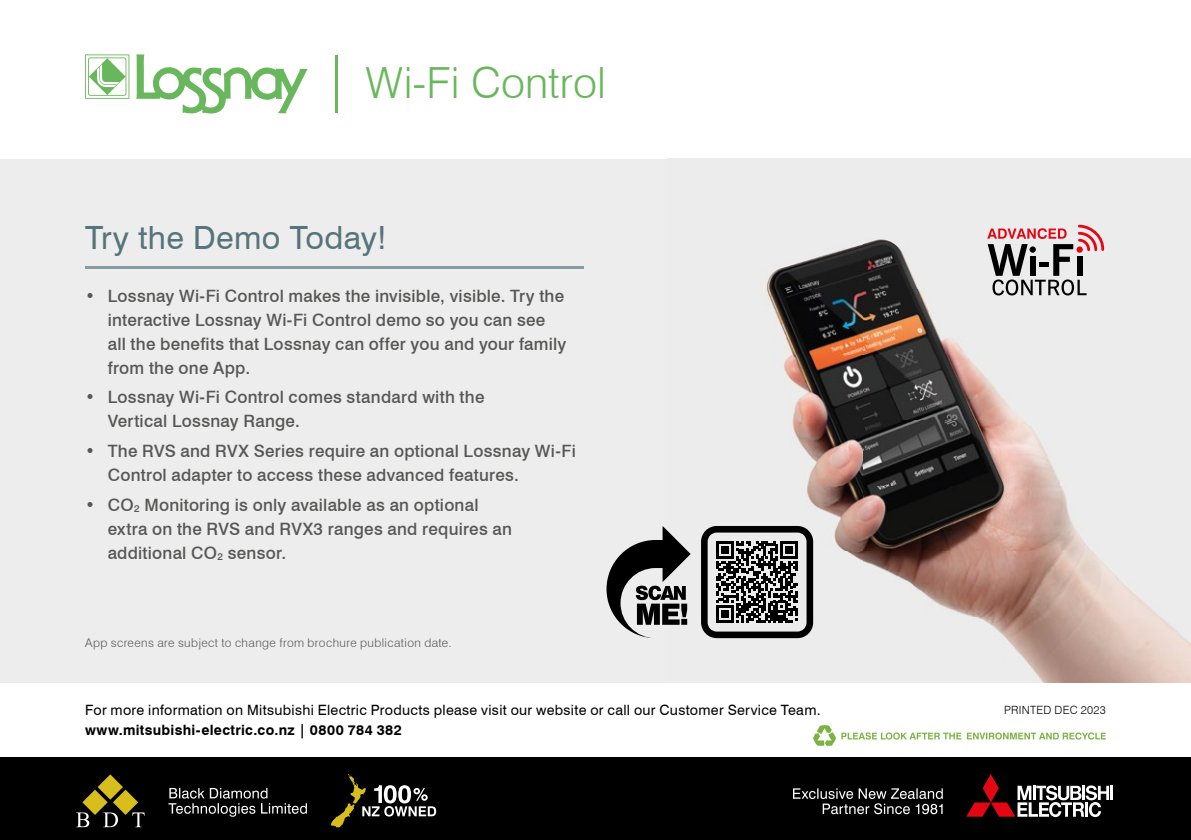
<style>
.page{position:relative;width:1191px;height:840px;background:#fff}
.page>*{position:absolute;margin:0;border:0;box-sizing:border-box;transform-origin:0 0}
.t1{font:300 43px "Swiss 721 BT";color:#69b75c}
.t2{font:32px "Swiss 721 BT";letter-spacing:.005em;color:#56747b}
.t3{font:500 17px/24px "Swiss 721 BT";letter-spacing:.015em;color:#575756}
.t4{font:14.2px "Swiss 721 BT";letter-spacing:.02em;color:#000}
.t5{font:700 14.2px "Swiss 721 BT";letter-spacing:.02em;color:#000}
.t6{font:300 12px "Swiss 721 BT";letter-spacing:.035em;color:#575756}
.t7{font:300 11.4px "Swiss 721 BT";letter-spacing:.025em;color:#000}
</style>
<div class="page">
<div style="left:0;top:159px;width:1191px;height:523px;background:#ededed"></div>
<img style="left:667px;top:158px;width:524px;height:524px">
<div style="left:0;top:757px;width:1191px;height:82px;background:#000"></div>
<svg style="left:76px;top:774px;width:69px;height:52px"></svg>
<svg style="left:331px;top:774px;width:105px;height:53px"></svg>
<svg style="left:168px;top:788px;width:139px;height:28px"></svg>
<svg style="left:967px;top:774px;width:142px;height:42px"></svg>
<hr style="left:1110px;top:785px;width:3px;height:14px;background:#fff">
<svg style="left:793px;top:788px;width:149px;height:25px"></svg>
<svg style="left:967px;top:732px;width:139px;height:7px"></svg>
<svg style="left:813px;top:725px;width:148px;height:21px"></svg>
<hr style="left:85px;top:266px;width:498px;height:2px;background:#859da3">
<svg style="left:85px;top:54px;width:44px;height:45px"></svg>
<svg style="left:136px;top:54px;width:172px;height:59px"></svg>
<hr style="left:336px;top:55px;width:2px;height:58px;background:#69b75c">
<svg style="left:701px;top:525px;width:112px;height:112px"></svg>
<svg style="left:606px;top:525px;width:84px;height:112px"></svg>
<svg style="left:987px;top:225px;width:117px;height:70px"></svg>
<h1 class="t1" style="left:366px;top:57px;width:241px">Wi-Fi Control</h1>
<h2 class="t2" style="left:85px;top:218px;width:303px">Try the Demo Today!</h2>
<p class="t3" style="left:108px;top:283px;width:460px;text-indent:-23px">• Lossnay Wi-Fi Control makes the invisible, visible. Try the interactive Lossnay Wi-Fi Control demo so you can see all the benefits that Lossnay can offer you and your family from the one App.</p>
<p class="t3" style="left:108px;top:385px;width:378px;text-indent:-23px">• Lossnay Wi-Fi Control comes standard with the<br>Vertical Lossnay Range.</p>
<p class="t3" style="left:108px;top:438px;width:470px;text-indent:-23px">• The RVS and RVX Series require an optional Lossnay Wi-Fi<br>Control adapter to access these advanced features.</p>
<p class="t3" style="left:108px;top:492px;width:406px;text-indent:-23px">• CO<sub>2</sub> Monitoring is only available as an optional extra on the RVS and RVX3 ranges and requires an additional CO<sub>2</sub> sensor.</p>
<p class="t6" style="left:85px;top:635px;width:368px">App screens are subject to change from brochure publication date.</p>
<p class="t4" style="left:85px;top:701px;width:737px">For more information on Mitsubishi Electric Products please visit our website or call our Customer Service Team.</p>
<p class="t5" style="left:85px;top:721px;width:318px">www.mitsubishi-electric.co.nz | 0800 784 382</p>
<p class="t7" style="left:1004px;top:702px;width:103px">PRINTED DEC 2023</p>
</div>
